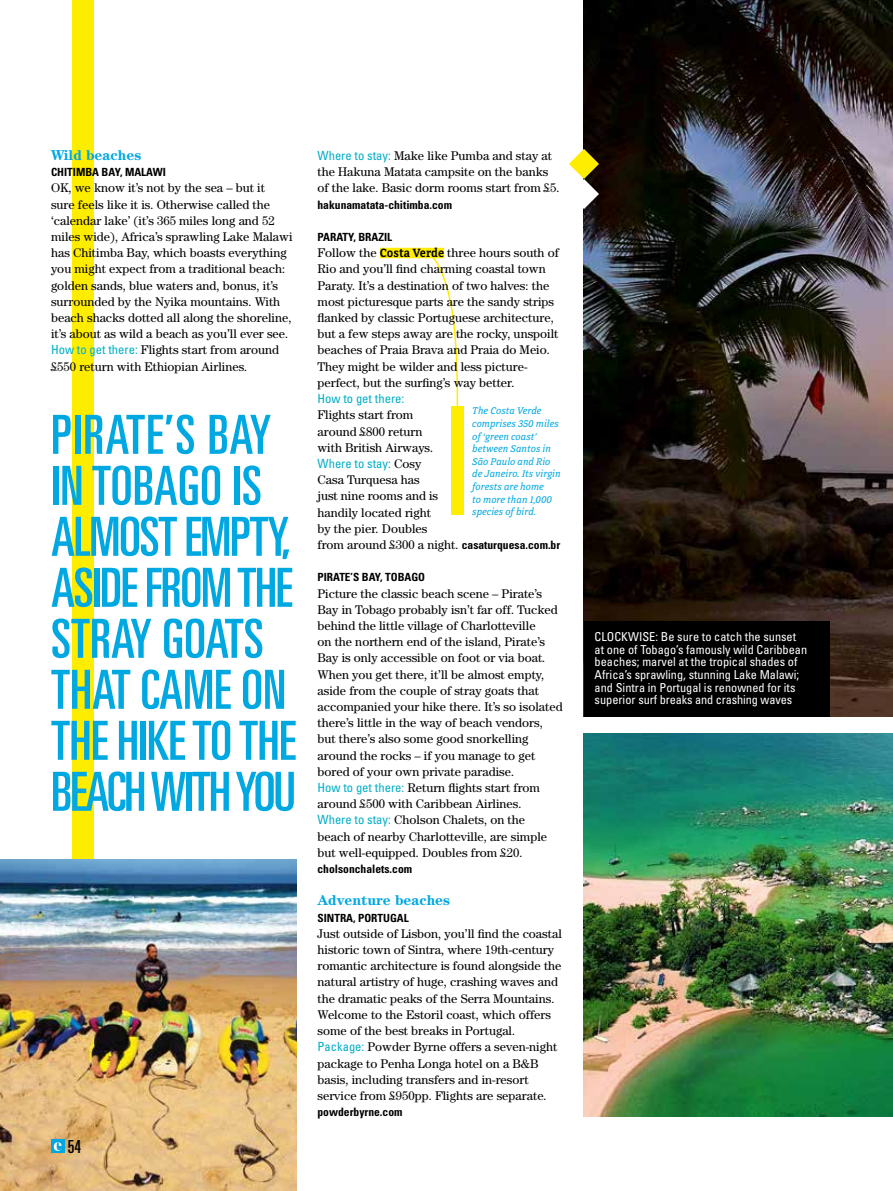
<style>
.page{position:relative;width:893px;height:1191px;background:#fff}
.page>*{position:absolute;margin:0;border:0;box-sizing:border-box;transform-origin:0 0}
.t1{font:ultra-condensed 54px/51px "Univers LT Std";letter-spacing:-.025em;color:#00a8e2}
.t2{font:ultra-condensed 18px "Univers LT Std";color:#000}
.t3{font:700 14.4px "Century Std";color:#00a8e2}
.t4{font:12.6px/16.2px "Century Std";color:#000}
.t5{font:condensed 12.6px "Univers LT Std";color:#00aec7}
.t6{font:condensed 12.3px/12.6px "Univers LT Std";color:#fff}
.t7{font:700 condensed 11.55px "Univers LT Std";color:#000}
.t8{font:700 condensed 11.25px "Univers LT Std";color:#000}
.t9{font:italic 10.2px/12.6px "Directa Serif";color:#00a8e2}
.s1{font-family:"Univers LT Std";font-stretch:condensed;color:#00aec7}
.s2{font-family:"Directa Serif";font-weight:600}
.s3{font-family:"Century Std";font-stretch:normal;color:#000}
.s4{font-family:"Univers LT Std";font-weight:700;font-stretch:condensed;font-size:11.55px}
</style>
<div class="page">
<svg style="left:427px;top:250px;width:32px;height:157px"></svg>
<div style="left:451px;top:407px;width:13px;height:108px;background:#ffed00"></div>
<div style="left:72px;top:0;width:22px;height:873px;background:#ffed00"></div>
<div style="left:380px;top:248px;width:64px;height:10px;background:#ffed00"></div>
<img style="left:584px;top:0;width:309px;height:716px">
<img style="left:0;top:860px;width:296px;height:331px">
<img style="left:584px;top:733px;width:309px;height:383px">
<div style="left:584px;top:621px;width:245px;height:95px;background:#000"></div>
<svg style="left:569px;top:149px;width:30px;height:60px"></svg>
<svg style="left:51px;top:1140px;width:13px;height:13px"></svg>
<svg style="left:54px;top:1142px;width:8px;height:8px"></svg>
<p class="t3" style="left:51px;top:146px;width:92px">Wild beaches</p>
<p class="t8" style="left:51px;top:165px;width:116px">CHITIMBA BAY, MALAWI</p>
<p class="t4" style="left:51px;top:180px;width:243px">OK, we know it’s not by the sea – but it<br>sure feels like it is. Otherwise called the ‘calendar lake’ (it’s 365 miles long and 52 miles wide), Africa’s sprawling Lake Malawi has Chitimba Bay, which boasts everything you might expect from a traditional beach: golden sands, blue waters and, bonus, it’s surrounded by the Nyika mountains. With beach shacks dotted all along the shoreline, it’s about as wild a beach as you’ll ever see.<br><span class="s1">How to get there:</span> Flights start from around £550 return with Ethiopian Airlines.</p>
<h1 class="t1" style="left:51px;top:409px;width:246px">PIRATE’S BAY<br>IN TOBAGO IS<br>ALMOST EMPTY,<br>ASIDE FROM THE<br>STRAY GOATS<br>THAT CAME ON<br>THE HIKE TO THE<br>BEACH WITH YOU</h1>
<h2 class="t2" style="left:68px;top:1136px;width:15px">54</h2>
<p class="t4" style="left:317px;top:147px;width:244px"><span class="s1">Where to stay:</span> Make like Pumba and stay at the Hakuna Matata campsite on the banks of the lake. Basic dorm rooms start from £5.</p>
<p class="t7" style="left:317px;top:197px;width:136px">hakunamatata-chitimba.com</p>
<p class="t8" style="left:317px;top:230px;width:76px">PARATY, BRAZIL</p>
<p class="t4" style="left:317px;top:244px;width:243px">Follow the <span class="s2">Costa Verde</span> three hours south of Rio and you’ll find charming coastal town Paraty. It’s a destination of two halves: the most picturesque parts are the sandy strips flanked by classic Portuguese architecture, but a few steps away are the rocky, unspoilt beaches of Praia Brava and Praia do Meio.<br>They might be wilder and less picture&shy;perfect, but the surfing’s way better.</p>
<p class="t5" style="left:317px;top:390px;width:88px">How to get there:</p>
<p class="t4" style="left:317px;top:407px;width:117px">Flights start from around £800 return with British Airways.</p>
<p class="t5" style="left:317px;top:455px;width:105px">Where to stay: <span class="s3">Cosy</span></p>
<p class="t4" style="left:317px;top:471px;width:244px">Casa Turquesa has<br>just nine rooms and is<br>handily located right<br>by the pier. Doubles<br>from around £300 a night. <span class="s4">casaturquesa.com.br</span></p>
<p class="t8" style="left:317px;top:570px;width:109px">PIRATE’S BAY, TOBAGO</p>
<p class="t4" style="left:317px;top:585px;width:247px">Picture the classic beach scene – Pirate’s Bay in Tobago probably isn’t far off. Tucked behind the little village of Charlotteville<br>on the northern end of the island, Pirate’s Bay is only accessible on foot or via boat.<br>When you get there, it’ll be almost empty, aside from the couple of stray goats that accompanied your hike there. It’s so isolated there’s little in the way of beach vendors, but there’s also some good snorkelling around the rocks – if you manage to get bored of your own private paradise.<br><span class="s1">How to get there:</span> Return flights start from around £500 with Caribbean Airlines.<br><span class="s1">Where to stay:</span> Cholson Chalets, on the<br>beach of nearby Charlotteville, are simple but well-equipped. Doubles from £20.</p>
<p class="t7" style="left:317px;top:862px;width:96px">cholsonchalets.com</p>
<p class="t3" style="left:317px;top:892px;width:134px">Adventure beaches</p>
<p class="t8" style="left:317px;top:910px;width:93px">SINTRA, PORTUGAL</p>
<p class="t4" style="left:317px;top:925px;width:246px">Just outside of Lisbon, you’ll find the coastal historic town of Sintra, where 19th-century romantic architecture is found alongside the natural artistry of huge, crashing waves and the dramatic peaks of the Serra Mountains.<br>Welcome to the Estoril coast, which offers some of the best breaks in Portugal.<br><span class="s1">Package:</span> Powder Byrne offers a seven-night package to Penha Longa hotel on a B&amp;B basis, including transfers and in-resort service from £950pp. Flights are separate.</p>
<p class="t7" style="left:317px;top:1105px;width:86px">powderbyrne.com</p>
<p class="t9" style="left:472px;top:405px;width:90px">The Costa Verde comprises 350 miles of ‘green coast’ between Santos in<br>São Paulo and Rio de Janeiro. Its virgin forests are home<br>to more than 1,000 species of bird.</p>
<p class="t6" style="left:595px;top:630px;width:214px">CLOCKWISE: Be sure to catch the sunset at one of Tobago’s famously wild Caribbean beaches; marvel at the tropical shades of Africa’s sprawling, stunning Lake Malawi; and Sintra in Portugal is renowned for its superior surf breaks and crashing waves</p>
</div>
